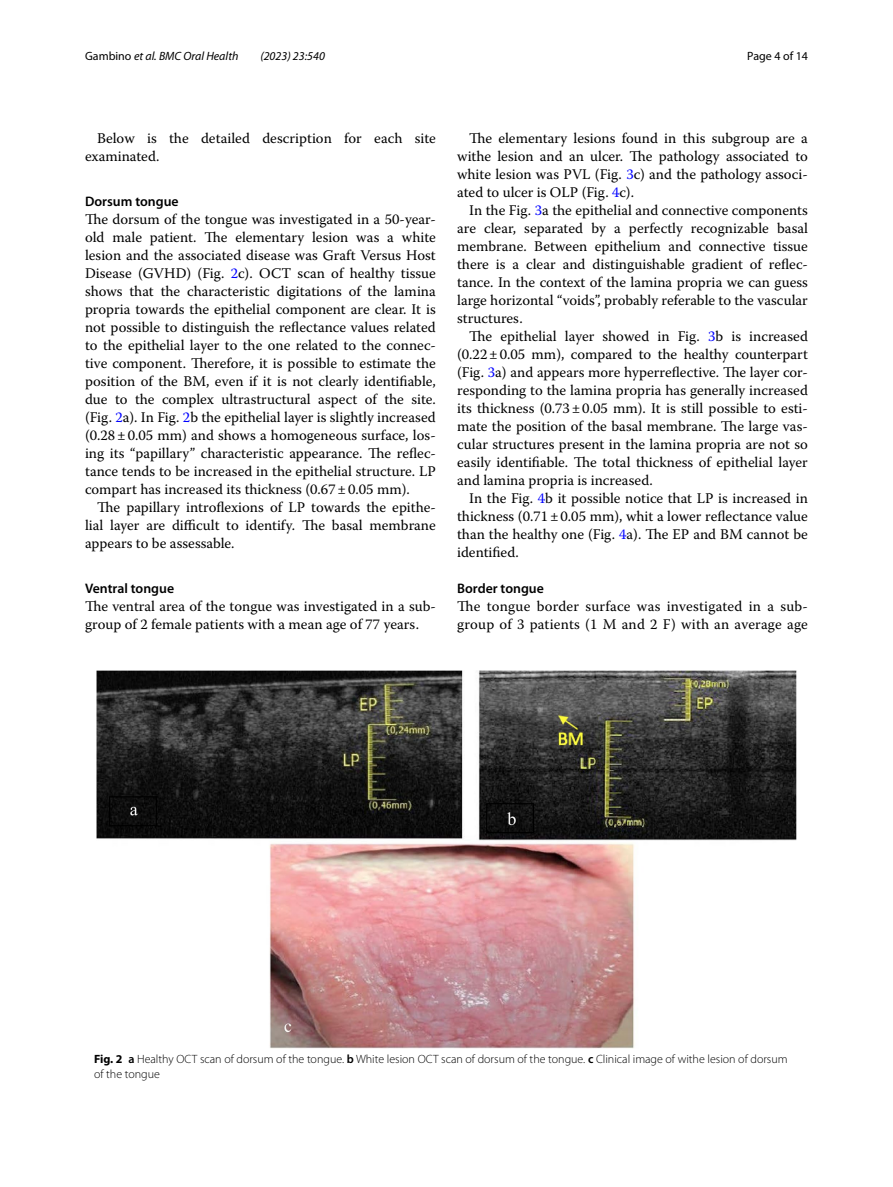
<style>
.page{position:relative;width:893px;height:1187px;background:#fff}
.page>*{position:absolute;margin:0;border:0;box-sizing:border-box;transform-origin:0 0}
.t1{font:14.7px/18px "Warnock Pro";color:#000;text-align:justify}
.t2{font:600 13.8px "Myriad Pro";color:#000}
.t3{font:300 12px/15px "Myriad Pro";color:#000}
.t4{font:italic 12px "Myriad Pro";color:#000}
.t5{font:12px "Myriad Pro";color:#000}
.s1{font-style:normal}
.s2{color:#00f}
.s3{font-weight:700}
.s4{font-weight:600}
</style>
<div class="page">
<img style="left:96px;top:670px;width:701px;height:378px">
<p class="t4" style="left:85px;top:48px;width:155px"><span class="s1">Gambino</span> et al. BMC Oral Health</p>
<p class="t4" style="left:260px;top:48px;width:66px">(2023) 23:540</p>
<p class="t5" style="left:747px;top:48px;width:62px">Page 4 of 14</p>
<p class="t1" style="left:85px;top:128px;width:352px;text-indent:12px">Below is the detailed description for each site examinated.</p>
<p class="t2" style="left:85px;top:192px;width:95px">Dorsum tongue</p>
<p class="t1" style="left:85px;top:209px;width:352px">The dorsum of the tongue was investigated in a 50-year&shy;old male patient. The elementary lesion was a white lesion and the associated disease was Graft Versus Host Disease (GVHD) (Fig. <span class="s2">2</span>c). OCT scan of healthy tissue shows that the characteristic digitations of the lamina propria towards the epithelial component are clear. It is not possible to distinguish the reflectance values related to the epithelial layer to the one related to the connec&shy;tive component. Therefore, it is possible to estimate the position of the BM, even if it is not clearly identifiable, due to the complex ultrastructural aspect of the site. (Fig. <span class="s2">2</span>a). In Fig. <span class="s2">2</span>b the epithelial layer is slightly increased (0.28±0.05 mm) and shows a homogeneous surface, los&shy;ing its “papillary” characteristic appearance. The reflec&shy;tance tends to be increased in the epithelial structure. LP compart has increased its thickness (0.67±0.05 mm).</p>
<p class="t1" style="left:85px;top:497px;width:352px;text-indent:12px">The papillary introflexions of LP towards the epithe&shy;lial layer are difficult to identify. The basal membrane appears to be assessable.</p>
<p class="t2" style="left:85px;top:579px;width:91px">Ventral tongue</p>
<p class="t1" style="left:85px;top:596px;width:352px">The ventral area of the tongue was investigated in a sub&shy;group of 2 female patients with a mean age of 77 years.</p>
<p class="t1" style="left:457px;top:128px;width:352px;text-indent:12px">The elementary lesions found in this subgroup are a withe lesion and an ulcer. The pathology associated to white lesion was PVL (Fig. <span class="s2">3</span>c) and the pathology associ&shy;ated to ulcer is OLP (Fig. <span class="s2">4</span>c).</p>
<p class="t1" style="left:457px;top:200px;width:352px;text-indent:12px">In the Fig. <span class="s2">3</span>a the epithelial and connective components are clear, separated by a perfectly recognizable basal membrane. Between epithelium and connective tissue there is a clear and distinguishable gradient of reflec&shy;tance. In the context of the lamina propria we can guess large horizontal “voids”, probably referable to the vascular structures.</p>
<p class="t1" style="left:457px;top:326px;width:352px;text-indent:12px">The epithelial layer showed in Fig. <span class="s2">3</span>b is increased (0.22±0.05 mm), compared to the healthy counterpart (Fig. <span class="s2">3</span>a) and appears more hyperreflective. The layer cor&shy;responding to the lamina propria has generally increased its thickness (0.73±0.05 mm). It is still possible to esti&shy;mate the position of the basal membrane. The large vas&shy;cular structures present in the lamina propria are not so easily identifiable. The total thickness of epithelial layer and lamina propria is increased.</p>
<p class="t1" style="left:457px;top:488px;width:352px;text-indent:12px">In the Fig. <span class="s2">4</span>b it possible notice that LP is increased in thickness (0.71±0.05 mm), whit a lower reflectance value than the healthy one (Fig. <span class="s2">4</span>a). The EP and BM cannot be identified.</p>
<p class="t2" style="left:457px;top:579px;width:88px">Border tongue</p>
<p class="t1" style="left:457px;top:596px;width:352px">The tongue border surface was investigated in a sub&shy;group of 3 patients (1 M and 2 F) with an average age</p>
<p class="t3" style="left:94px;top:1052px;width:695px"><span class="s3">Fig. 2</span> <span class="s4">a</span> Healthy OCT scan of dorsum of the tongue. <span class="s4">b</span> White lesion OCT scan of dorsum of the tongue. <span class="s4">c</span> Clinical image of withe lesion of dorsum of the tongue</p>
</div>
